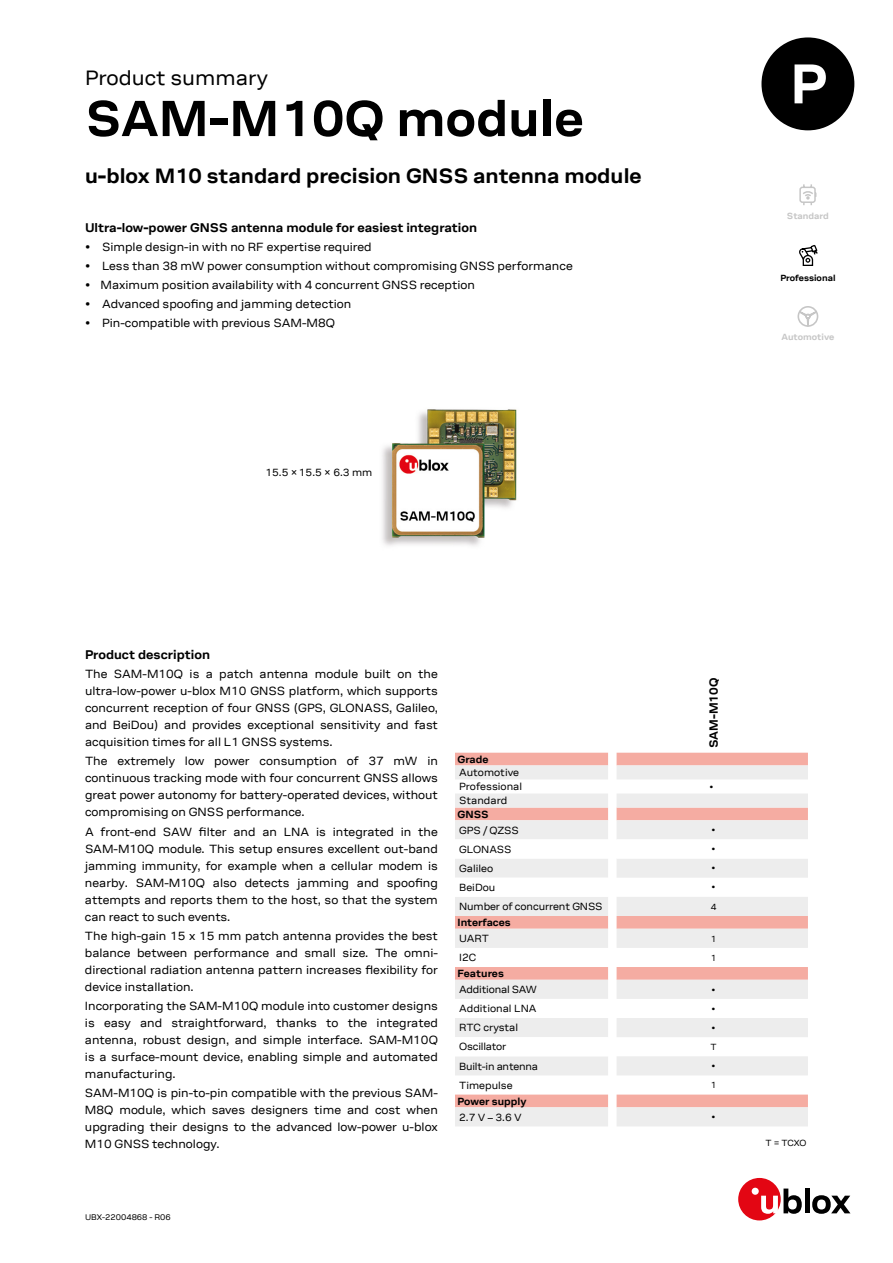
<style>
.page{position:relative;width:893px;height:1263px;background:#fff}
.page>*{position:absolute;margin:0;border:0;box-sizing:border-box;transform-origin:0 0}
.t1{font:700 51px "ublox";color:#000}
.t2{font:700 21px "ublox";color:#000}
.t3{font:21px "ublox";color:#000}
.t4{font:700 12.75px "ublox";color:#000}
.t5{font:12px/17px "ublox";color:#000;text-align:justify}
.t6{font:700 12px "ublox";color:#000}
.t7{font:10.5px/14.1px "ublox";letter-spacing:-.005em;color:#000}
.t8{font:700 10.5px "ublox";color:#000}
.t9{font:9px "ublox";color:#000}
.t10{font:700 9px "ublox";color:#c6c6c6}
.t11{font:700 9px "ublox";color:#000}
.t12{font:8.25px "ublox";color:#000}
</style>
<div class="page">
<img style="left:382px;top:409px;width:135px;height:137px">
<div style="left:455px;top:753px;width:353px;height:12px;background:#f5aca2"></div>
<svg style="left:455px;top:1094px;width:353px;height:32px;background:#f0d5d1"></svg>
<svg style="left:455px;top:765px;width:353px;height:55px;fill:#f5eded"></svg>
<div style="left:455px;top:820px;width:353px;height:255px;background:#ededed"></div>
<svg style="left:455px;top:839px;width:353px;height:217px"></svg>
<svg style="left:799px;top:184px;width:18px;height:22px"></svg>
<svg style="left:799px;top:245px;width:19px;height:21px"></svg>
<svg style="left:797px;top:306px;width:22px;height:21px"></svg>
<div style="left:738px;top:1178px;width:43px;height:42px;background:#e30613;border-radius:50%"></div>
<div style="left:752px;top:1188px;width:7px;height:7px;background:#fff;border-radius:50%"></div>
<svg style="left:761px;top:1188px;width:41px;height:26px"></svg>
<hr style="left:805px;top:1188px;width:4px;height:25px;background:#000">
<svg style="left:812px;top:1195px;width:38px;height:19px"></svg>
<h2 class="t3" style="left:85px;top:66px;width:184px">Product summary</h2>
<h1 class="t1" style="left:85px;top:90px;width:500px">SAM-M10Q module</h1>
<h2 class="t2" style="left:85px;top:164px;width:558px">u-blox M10 standard precision GNSS antenna module</h2>
<p class="t4" style="left:85px;top:220px;width:394px">Ultra-low-power GNSS antenna module for easiest integration</p>
<p class="t5" style="left:85px;top:239px;width:288px">• Simple design-in with no RF expertise required</p>
<p class="t5" style="left:85px;top:258px;width:489px">• Less than 38 mW power consumption without compromising GNSS performance</p>
<p class="t5" style="left:85px;top:277px;width:391px">• Maximum position availability with 4 concurrent GNSS reception</p>
<p class="t5" style="left:85px;top:296px;width:268px">• Advanced spoofing and jamming detection</p>
<p class="t5" style="left:85px;top:315px;width:251px">• Pin-compatible with previous SAM-M8Q</p>
<p class="t7" style="left:265px;top:466px;width:108px">15.5 × 15.5 × 6.3 mm</p>
<p class="t10" style="left:787px;top:211px;width:44px">Standard</p>
<p class="t11" style="left:780px;top:273px;width:57px">Professional</p>
<p class="t10" style="left:781px;top:332px;width:54px">Automotive</p>
<p class="t4" style="left:85px;top:648px;width:127px">Product description</p>
<p class="t5" style="left:85px;top:666px;width:354px">The SAM-M10Q is a patch antenna module built on the ultra-low-power u-blox M10 GNSS platform, which supports concurrent reception of four GNSS (GPS, GLONASS, Galileo, and BeiDou) and provides exceptional sensitivity and fast acquisition times for all L1 GNSS systems.</p>
<p class="t5" style="left:85px;top:753px;width:354px">The extremely low power consumption of 37 mW in continuous tracking mode with four concurrent GNSS allows great power autonomy for battery-operated devices, without compromising on GNSS performance.</p>
<p class="t5" style="left:85px;top:823px;width:354px">A front-end SAW filter and an LNA is integrated in the SAM-M10Q module. This setup ensures excellent out-band jamming immunity, for example when a cellular modem is nearby. SAM-M10Q also detects jamming and spoofing attempts and reports them to the host, so that the system can react to such events.</p>
<p class="t5" style="left:85px;top:927px;width:354px">The high-gain 15 x 15 mm patch antenna provides the best balance between performance and small size. The omni&shy;directional radiation antenna pattern increases flexibility for device installation.</p>
<p class="t5" style="left:85px;top:997px;width:354px">Incorporating the SAM-M10Q module into customer designs is easy and straightforward, thanks to the integrated antenna, robust design, and simple interface. SAM-M10Q is a surface-mount device, enabling simple and automated manufacturing.</p>
<p class="t5" style="left:85px;top:1085px;width:354px">SAM-M10Q is pin-to-pin compatible with the previous SAM-M8Q module, which saves designers time and cost when upgrading their designs to the advanced low-power u-blox M10 GNSS technology.</p>
<p class="t8" style="left:458px;top:753px;width:33px">Grade</p>
<p class="t7" style="left:459px;top:766px;width:64px">Automotive<br>Professional</p>
<p class="t6" style="left:707px;top:748px;width:72px;rotate:-90deg">SAM-M10Q</p>
<p class="t9" style="left:709px;top:782px;width:5px">•</p>
<p class="t7" style="left:459px;top:794px;width:50px">Standard</p>
<p class="t8" style="left:458px;top:808px;width:33px">GNSS</p>
<p class="t7" style="left:459px;top:823px;width:61px">GPS / QZSS</p>
<p class="t9" style="left:712px;top:825px;width:5px">•</p>
<p class="t7" style="left:459px;top:842px;width:54px">GLONASS</p>
<p class="t9" style="left:712px;top:844px;width:5px">•</p>
<p class="t7" style="left:459px;top:861px;width:36px">Galileo</p>
<p class="t9" style="left:712px;top:863px;width:5px">•</p>
<p class="t7" style="left:459px;top:880px;width:38px">BeiDou</p>
<p class="t9" style="left:712px;top:882px;width:5px">•</p>
<p class="t7" style="left:459px;top:900px;width:145px">Number of concurrent GNSS</p>
<p class="t9" style="left:711px;top:901px;width:7px">4</p>
<p class="t8" style="left:458px;top:917px;width:55px">Interfaces</p>
<p class="t7" style="left:459px;top:932px;width:31px">UART</p>
<p class="t9" style="left:711px;top:933px;width:7px">1</p>
<p class="t7" style="left:459px;top:951px;width:19px">I2C</p>
<p class="t9" style="left:711px;top:953px;width:7px">1</p>
<p class="t8" style="left:458px;top:968px;width:48px">Features</p>
<p class="t7" style="left:459px;top:983px;width:79px">Additional SAW</p>
<p class="t9" style="left:712px;top:984px;width:5px">•</p>
<p class="t7" style="left:459px;top:1002px;width:79px">Additional LNA</p>
<p class="t9" style="left:712px;top:1004px;width:5px">•</p>
<p class="t7" style="left:459px;top:1021px;width:60px">RTC crystal</p>
<p class="t9" style="left:712px;top:1023px;width:5px">•</p>
<p class="t7" style="left:459px;top:1040px;width:49px">Oscillator</p>
<p class="t9" style="left:710px;top:1042px;width:8px">T</p>
<p class="t7" style="left:459px;top:1059px;width:80px">Built-in antenna</p>
<p class="t9" style="left:712px;top:1061px;width:5px">•</p>
<p class="t7" style="left:459px;top:1078px;width:55px">Timepulse</p>
<p class="t9" style="left:711px;top:1080px;width:7px">1</p>
<p class="t8" style="left:458px;top:1095px;width:71px">Power supply</p>
<p class="t7" style="left:459px;top:1110px;width:64px">2.7 V – 3.6 V</p>
<p class="t9" style="left:712px;top:1112px;width:5px">•</p>
<p class="t12" style="left:85px;top:1213px;width:87px">UBX-22004868 - R06</p>
<p class="t9" style="left:765px;top:1138px;width:43px">T = TCXO</p>
</div>
